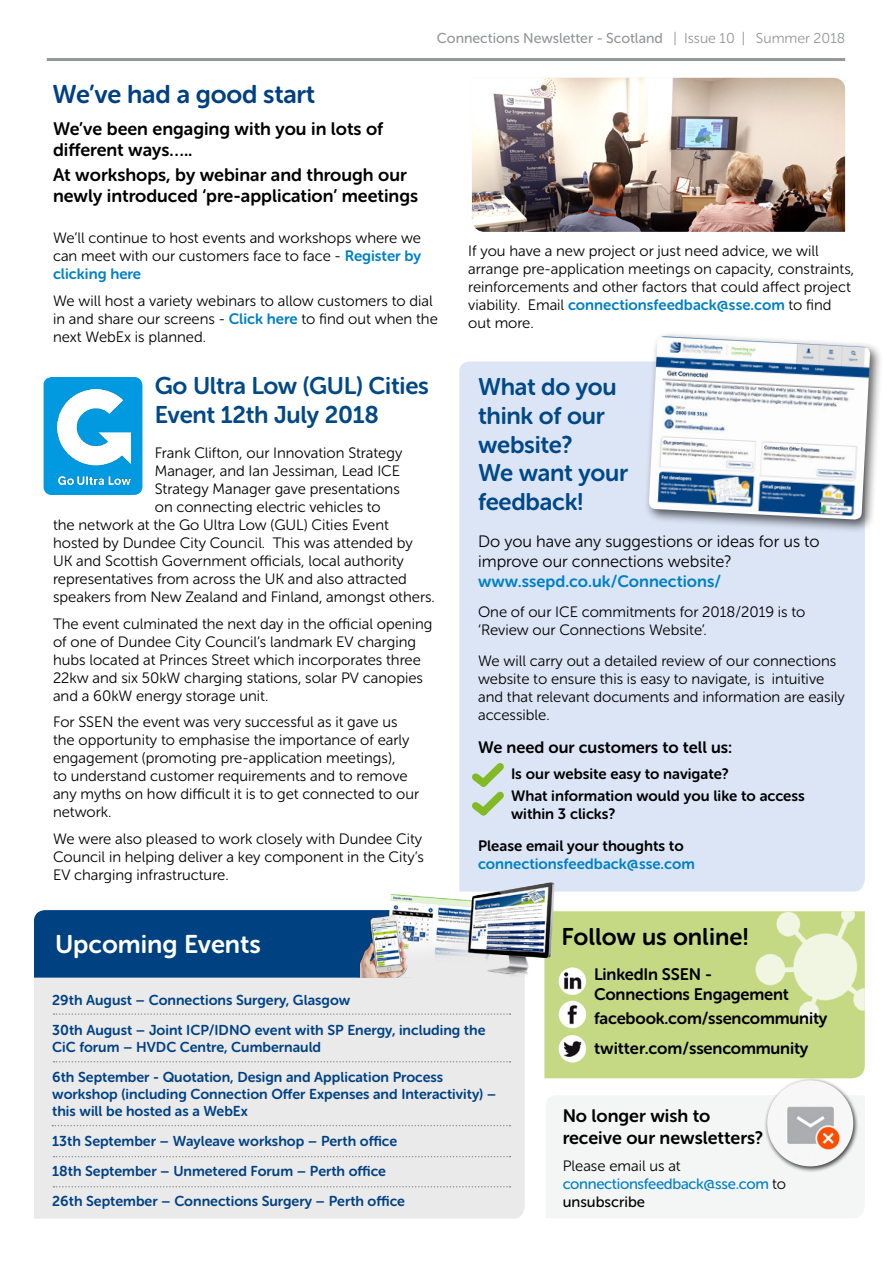
<style>
.page{position:relative;width:893px;height:1263px;background:#fff}
.page>*{position:absolute;margin:0;border:0;box-sizing:border-box;transform-origin:0 0}
.t1{font:25.5px "Museo Sans Rounded 700";letter-spacing:-.01em;color:#003f82}
.t2{font:25.5px "Museo Sans Rounded 700";color:#fff}
.t3{font:24px/28.8px "Museo Sans Rounded 700";letter-spacing:-.01em;color:#004887}
.t4{font:24px "Museo Sans Rounded 700";color:#000}
.t5{font:18px/21px "Museo Sans Rounded 700";color:#000}
.t6{font:16.65px/20px "Museo Sans Rounded 700";letter-spacing:-.01em;color:#000}
.t7{font:16.5px/19.8px "Museo Sans Rounded 300";color:#000}
.t8{font:16.5px "Museo Sans Rounded 700";color:#000}
.t9{font:15px/18px "Museo Sans Rounded 300";color:#000}
.t10{font:15px/18px "Museo Sans Rounded 700";color:#000}
.t11{font:15px/18px "Museo Sans Rounded 500";letter-spacing:-.02em;color:#0080c5}
.t12{font:15px/18px "Museo Sans Rounded 700";color:#0080c5}
.date_place{font:14.25px/17.1px "Museo Sans Rounded 700";color:#004182}
.t13{font:14.25px "Museo Sans Rounded 500";color:#949699}
.s1{font-family:"Museo Sans Rounded 300"}
.s2{font-family:"Museo Sans Rounded 700";color:#0080c5}
.s3{color:#000}
.s4{font-family:"Museo Sans Rounded 300";color:#000}
</style>
<div class="page">
<div style="left:546px;top:1096px;width:318px;height:122px;background:#f4f5f5"></div>
<hr style="left:47px;top:58px;width:798px;height:3px;background:#949699">
<div style="left:544px;top:911px;width:321px;height:167px;background:#c5d984"></div>
<img style="left:754px;top:911px;width:111px;height:113px">
<div style="left:459px;top:361px;width:406px;height:530px;background:#dce5f6"></div>
<div style="left:764px;top:1077px;width:95px;height:95px;background:#000;opacity:.75"></div>
<img style="left:767px;top:1080px;width:86px;height:86px;border-radius:43px">
<svg style="left:465px;top:756px;width:46px;height:66px;background:#cadcce"></svg>
<div style="left:644px;top:331px;width:240px;height:202px;background:#000;opacity:.65"></div>
<img style="left:649px;top:336px;width:221px;height:184px">
<div style="left:34px;top:978px;width:491px;height:240px;background:#eaeaeb"></div>
<div style="left:34px;top:910px;width:320px;height:68px;background:#004182"></div>
<img style="left:354px;top:879px;width:203px;height:99px">
<svg style="left:54px;top:1013px;width:456px;height:2px"></svg>
<svg style="left:54px;top:1061px;width:456px;height:1px"></svg>
<svg style="left:54px;top:1156px;width:456px;height:1px"></svg>
<svg style="left:52px;top:1125px;width:458px;height:1px"></svg>
<img style="left:472px;top:78px;width:373px;height:154px">
<img style="left:559px;top:1001px;width:27px;height:27px;border-radius:14px">
<img style="left:559px;top:967px;width:27px;height:28px;border-radius:14px">
<img style="left:559px;top:1035px;width:27px;height:27px;border-radius:14px">
<svg style="left:53px;top:1186px;width:457px;height:1px"></svg>
<div style="left:44px;top:377px;width:98px;height:118px;background:#019ae0"></div>
<img style="left:58px;top:389px;width:72px;height:96px">
<p class="t1" style="left:53px;top:80px;width:264px">We’ve had a good start</p>
<p class="t5" style="left:53px;top:118px;width:332px">We’ve been engaging with you in lots of different ways…..</p>
<p class="t5" style="left:53px;top:164px;width:367px">At workshops, by webinar and through our newly introduced ‘pre-application’ meetings</p>
<p class="t13" style="left:437px;top:30px;width:410px">Connections Newsletter - Scotland <span class="s1">| Issue 10 | Summer 2018</span></p>
<p class="t9" style="left:53px;top:229px;width:370px;text-align:justify">We’ll continue to host events and workshops where we can meet with our customers face to face - <span class="s2">Register by clicking here</span></p>
<p class="t9" style="left:53px;top:292px;width:386px">We will host a variety webinars to allow customers to dial in and share our screens - <span class="s2">Click here</span> to find out when the next WebEx is planned.</p>
<p class="t3" style="left:155px;top:372px;width:276px">Go Ultra Low (GUL) Cities<br>Event 12th July 2018</p>
<p class="t9" style="left:155px;top:444px;width:249px">Frank Clifton, our Innovation Strategy</p>
<p class="t9" style="left:155px;top:462px;width:247px">Manager, and Ian Jessiman, Lead ICE</p>
<p class="t9" style="left:155px;top:480px;width:247px">Strategy Manager gave presentations</p>
<p class="t9" style="left:155px;top:498px;width:228px">on connecting electric vehicles to</p>
<p class="t9" style="left:53px;top:516px;width:337px">the network at the Go Ultra Low (GUL) Cities Event</p>
<p class="t9" style="left:53px;top:534px;width:361px">hosted by Dundee City Council. This was attended by</p>
<p class="t9" style="left:53px;top:552px;width:352px">UK and Scottish Government officials, local authority</p>
<p class="t9" style="left:53px;top:570px;width:355px">representatives from across the UK and also attracted</p>
<p class="t9" style="left:53px;top:588px;width:383px">speakers from New Zealand and Finland, amongst others.</p>
<p class="t9" style="left:53px;top:614px;width:381px">The event culminated the next day in the official opening of one of Dundee City Council’s landmark EV charging hubs located at Princes Street which incorporates three 22kw and six 50kW charging stations, solar PV canopies and a 60kW energy storage unit.</p>
<p class="t9" style="left:53px;top:713px;width:368px">For SSEN the event was very successful as it gave us the opportunity to emphasise the importance of early engagement (promoting pre-application meetings),<br>to understand customer requirements and to remove any myths on how difficult it is to get connected to our network.</p>
<p class="t9" style="left:53px;top:829px;width:372px;text-align:justify">We were also pleased to work closely with Dundee City Council in helping deliver a key component in the City’s EV charging infrastructure.</p>
<p class="t9" style="left:468px;top:242px;width:388px">If you have a new project or just need advice, we will arrange pre-application meetings on capacity, constraints, reinforcements and other factors that could affect project viability. Email <span class="s2">connectionsfeedback@sse.com</span> to find out more.</p>
<p class="t3" style="left:478px;top:372px;width:152px">What do you think of our website?<br>We want your feedback!</p>
<p class="t7" style="left:478px;top:532px;width:343px">Do you have any suggestions or ideas for us to improve our connections website? <span class="s2">www.ssepd.co.uk/Connections/</span></p>
<p class="t9" style="left:478px;top:603px;width:329px">One of our ICE commitments for 2018/2019 is to ‘Review our Connections Website’.</p>
<p class="t9" style="left:478px;top:652px;width:368px">We will carry out a detailed review of our connections website to ensure this is easy to navigate, is intuitive and that relevant documents and information are easily accessible.</p>
<p class="t8" style="left:478px;top:738px;width:256px">We need our customers to tell us:</p>
<p class="t10" style="left:511px;top:765px;width:219px">Is our website easy to navigate?</p>
<p class="t10" style="left:511px;top:787px;width:295px">What information would you like to access within 3 clicks?</p>
<p class="t12" style="left:478px;top:837px;width:218px"><span class="s3">Please email your thoughts to </span>connectionsfeedback@sse.com</p>
<p class="t2" style="left:55px;top:929px;width:207px">Upcoming Events</p>
<p class="date_place" style="left:52px;top:992px;width:300px">29th August – Connections Surgery, Glasgow</p>
<p class="date_place" style="left:52px;top:1021px;width:435px">30th August – Joint ICP/IDNO event with SP Energy, including the<br>CiC forum – HVDC Centre, Cumbernauld</p>
<p class="date_place" style="left:52px;top:1068px;width:446px">6th September - Quotation, Design and Application Process workshop (including Connection Offer Expenses and Interactivity) – this will be hosted as a WebEx</p>
<p class="date_place" style="left:52px;top:1132px;width:346px">13th September – Wayleave workshop – Perth office</p>
<p class="date_place" style="left:52px;top:1162px;width:335px">18th September – Unmetered Forum – Perth office</p>
<p class="date_place" style="left:52px;top:1192px;width:354px">26th September – Connections Surgery – Perth office</p>
<p class="t4" style="left:562px;top:923px;width:189px">Follow us online!</p>
<p class="t6" style="left:594px;top:964px;width:196px">LinkedIn SSEN -<br>Connections Engagement</p>
<p class="t6" style="left:594px;top:1008px;width:235px">facebook.com/ssencommunity</p>
<p class="t6" style="left:594px;top:1039px;width:216px">twitter.com/ssencommunity</p>
<p class="t5" style="left:563px;top:1105px;width:202px;line-height:21.6px">No longer wish to receive our newsletters?</p>
<p class="t11" style="left:563px;top:1156px;width:225px"><span class="s4">Please email us at </span>connectionsfeedback@sse.com <span class="s4">to </span><span class="s3">unsubscribe</span></p>
</div>
